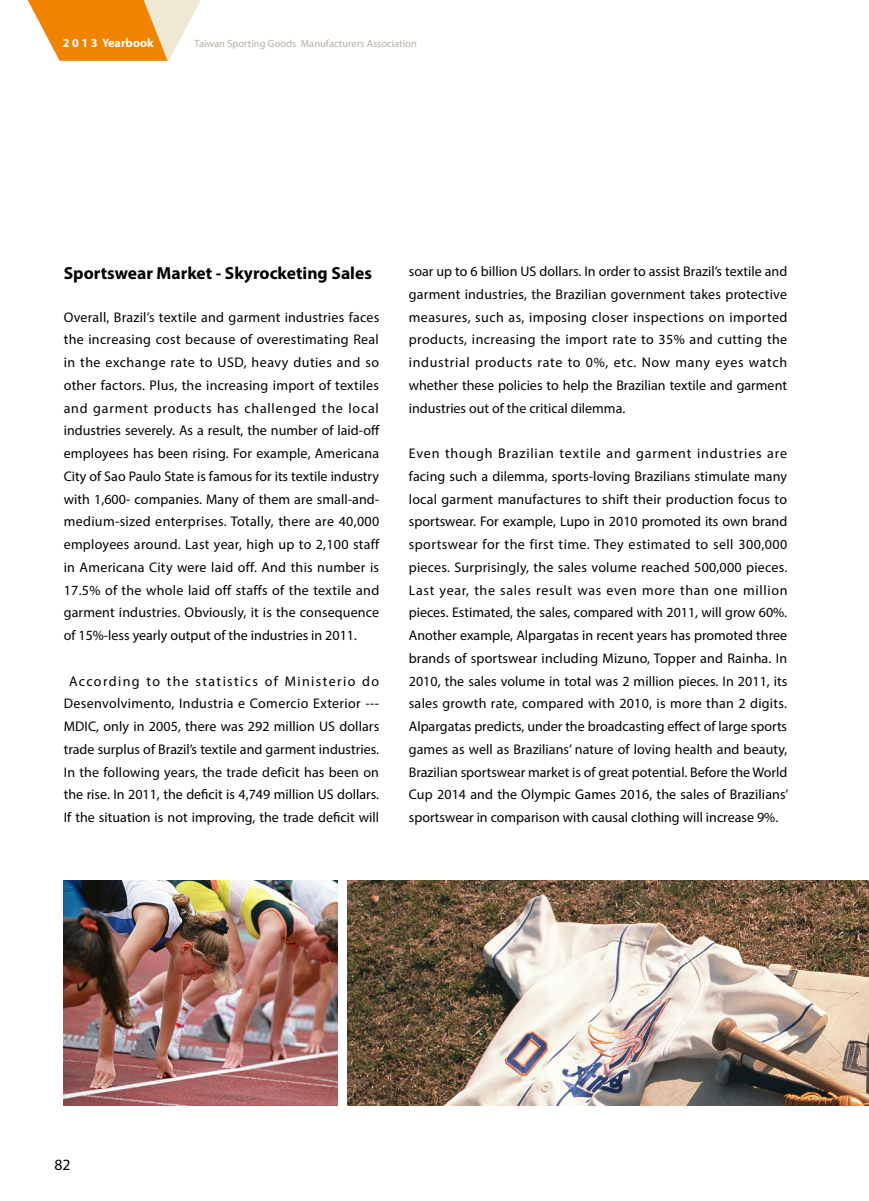
<style>
.page{position:relative;width:869px;height:1201px;background:#fff}
.page>*{position:absolute;margin:0;border:0;box-sizing:border-box;transform-origin:0 0}
.t1{font:700 17.5px "Myriad Pro";color:#000}
.t2{font:15.75px "Myriad Pro";color:#000}
.t3{font:14px/22.8px "Myriad Pro";letter-spacing:.005em;color:#000;text-align:justify}
.t4{font:700 12.25px "Myriad Pro";color:#fff}
.t5{font:10.5px "Myriad Pro";color:#b7b19b}
</style>
<div class="page">
<svg style="left:27px;top:0;width:174px;height:61px"></svg>
<img style="left:63px;top:881px;width:274px;height:224px">
<img style="left:347px;top:881px;width:521px;height:224px">
<p class="t4" style="left:63px;top:35px;width:92px">2 0 1 3 Yearbook</p>
<p class="t5" style="left:194px;top:37px;width:224px">Taiwan Sporting Goods Manufacturers Association</p>
<p class="t1" style="left:64px;top:261px;width:309px">Sportswear Market - Skyrocketing Sales</p>
<p class="t3" style="left:64px;top:305px;width:317px">Overall, Brazil’s textile and garment industries faces the increasing cost because of overestimating Real in the exchange rate to USD, heavy duties and so other factors. Plus, the increasing import of textiles and garment products has challenged the local industries severely. As a result, the number of laid-off employees has been rising. For example, Americana City of Sao Paulo State is famous for its textile industry with 1,600- companies. Many of them are small-and&shy;medium-sized enterprises. Totally, there are 40,000 employees around. Last year, high up to 2,100 staff in Americana City were laid off. And this number is 17.5% of the whole laid off staffs of the textile and garment industries. Obviously, it is the consequence of 15%-less yearly output of the industries in 2011.</p>
<p class="t3" style="left:64px;top:669px;width:317px;text-align:center">According to the statistics of Ministerio do Desenvolvimento, Industria e Comercio Exterior --- MDIC, only in 2005, there was 292 million US dollars trade surplus of Brazil’s textile and garment industries.<br>In the following years, the trade deficit has been on the rise. In 2011, the deficit is 4,749 million US dollars.<br>If the situation is not improving, the trade deficit will</p>
<p class="t3" style="left:408px;top:260px;width:380px">soar up to 6 billion US dollars. In order to assist Brazil’s textile and garment industries, the Brazilian government takes protective measures, such as, imposing closer inspections on imported products, increasing the import rate to 35% and cutting the industrial products rate to 0%, etc. Now many eyes watch whether these policies to help the Brazilian textile and garment industries out of the critical dilemma.</p>
<p class="t3" style="left:408px;top:442px;width:381px">Even though Brazilian textile and garment industries are facing such a dilemma, sports-loving Brazilians stimulate many local garment manufactures to shift their production focus to sportswear. For example, Lupo in 2010 promoted its own brand sportswear for the first time. They estimated to sell 300,000 pieces. Surprisingly, the sales volume reached 500,000 pieces.<br>Last year, the sales result was even more than one million pieces. Estimated, the sales, compared with 2011, will grow 60%.<br>Another example, Alpargatas in recent years has promoted three brands of sportswear including Mizuno, Topper and Rainha. In 2010, the sales volume in total was 2 million pieces. In 2011, its sales growth rate, compared with 2010, is more than 2 digits.<br>Alpargatas predicts, under the broadcasting effect of large sports games as well as Brazilians’ nature of loving health and beauty, Brazilian sportswear market is of great potential. Before the World Cup 2014 and the Olympic Games 2016, the sales of Brazilians’ sportswear in comparison with causal clothing will increase 9%.</p>
<p class="t2" style="left:55px;top:1154px;width:18px">82</p>
</div>
